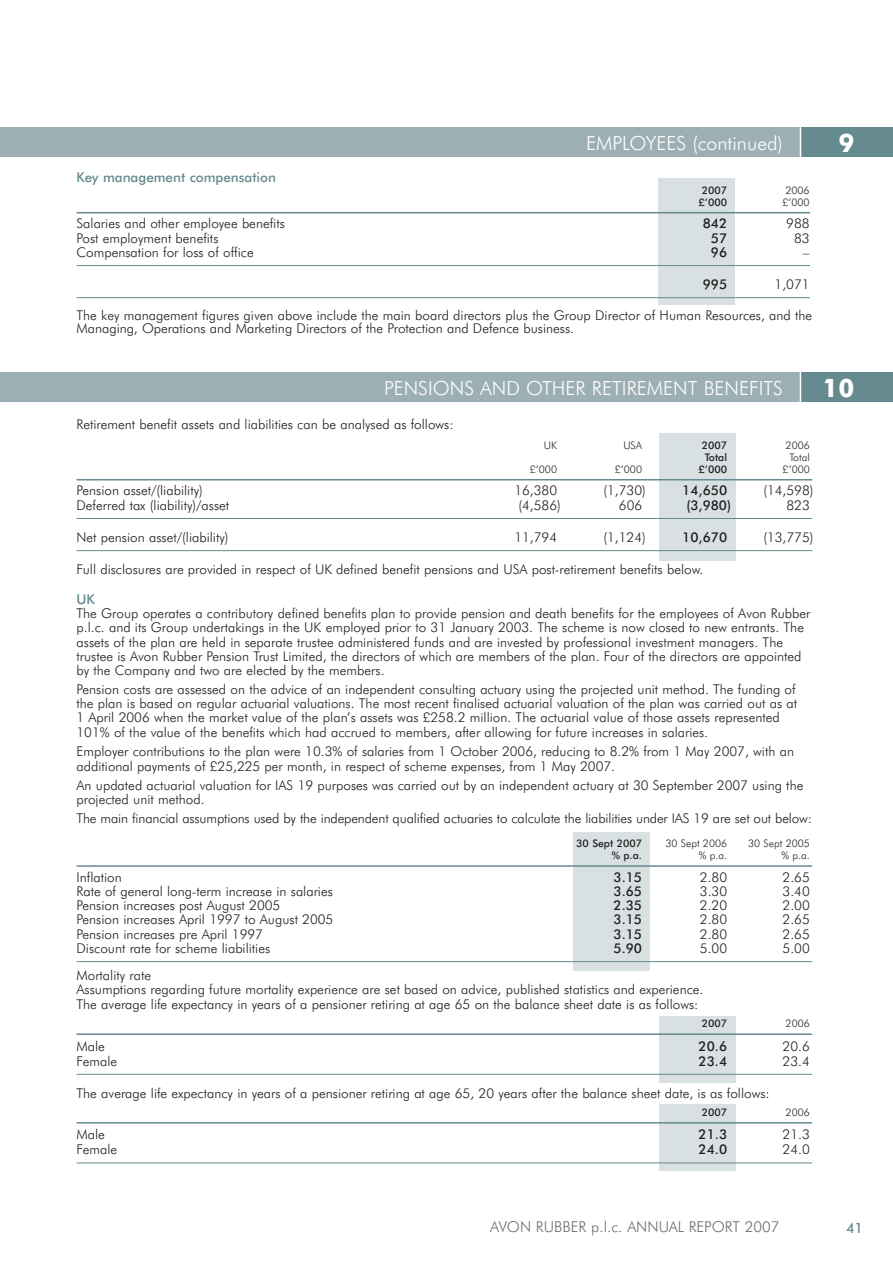
<style>
.page{position:relative;width:893px;height:1263px;background:#fff}
.page>*{position:absolute;margin:0;border:0;box-sizing:border-box;transform-origin:0 0}
.t1{font:700 25.5px "Futura BT";color:#fff}
.t2{font:300 19.5px "Futura BT";color:#fff}
.t3{font:300 15px "Futura BT";color:#6c6d70}
.t4{font:500 14.25px "Futura BT";color:#658a90}
.t5{font:300 13.5px/14.2px "Futura BT";color:#231f20}
.t6{font:500 13.5px "Futura BT";color:#231f20}
.t7{font:500 13.5px "Futura BT";color:#658a90}
.t8{font:300 10.5px "Futura BT";color:#231f20}
.t9{font:500 10.5px "Futura BT";color:#231f20}
</style>
<div class="page">
<div style="left:573px;top:832px;width:76px;height:139px;background:#d9e0e2"></div>
<div style="left:659px;top:433px;width:77px;height:127px;background:#d9e0e2"></div>
<div style="left:659px;top:1016px;width:77px;height:67px;background:#d9e0e2"></div>
<div style="left:659px;top:1104px;width:77px;height:67px;background:#d9e0e2"></div>
<hr style="left:77px;top:479px;width:735px;height:1px;background:#658a90">
<hr style="left:77px;top:518px;width:735px;height:1px;background:#658a90">
<hr style="left:77px;top:550px;width:735px;height:1px;background:#658a90">
<hr style="left:77px;top:865px;width:735px;height:2px;background:#658a90">
<hr style="left:77px;top:961px;width:735px;height:1px;background:#658a90">
<hr style="left:77px;top:1033px;width:735px;height:2px;background:#658a90">
<hr style="left:77px;top:1074px;width:735px;height:1px;background:#658a90">
<hr style="left:77px;top:1122px;width:735px;height:1px;background:#658a90">
<hr style="left:77px;top:1163px;width:735px;height:1px;background:#658a90">
<div style="left:658px;top:178px;width:76px;height:127px;background:#d9e0e2"></div>
<hr style="left:77px;top:212px;width:733px;height:1px;background:#658a90">
<hr style="left:77px;top:265px;width:733px;height:1px;background:#658a90">
<hr style="left:77px;top:297px;width:733px;height:1px;background:#658a90">
<div style="left:0;top:127px;width:892px;height:30px;background:#9cafb4"></div>
<div style="left:801px;top:127px;width:92px;height:30px;background:#658a90"></div>
<hr style="left:800px;top:126px;width:1px;height:35px;background:#fff">
<div style="left:0;top:372px;width:892px;height:30px;background:#9cafb4"></div>
<div style="left:801px;top:372px;width:92px;height:30px;background:#658a90"></div>
<hr style="left:800px;top:371px;width:1px;height:34px;background:#fff">
<p class="t7" style="left:77px;top:171px;width:201px">Key management compensation</p>
<h2 class="t2" style="left:586px;top:135px;width:198px">EMPLOYEES (continued)</h2>
<h1 class="t1" style="left:838px;top:132px;width:17px">9</h1>
<p class="t9" style="left:702px;top:186px;width:27px">2007</p>
<p class="t8" style="left:785px;top:186px;width:26px">2006</p>
<p class="t9" style="left:699px;top:198px;width:30px">£’000</p>
<p class="t8" style="left:782px;top:198px;width:29px">£’000</p>
<p class="t5" style="left:77px;top:218px;width:210px">Salaries and other employee benefits</p>
<p class="t6" style="left:703px;top:218px;width:26px">842</p>
<p class="t5" style="left:786px;top:218px;width:25px">988</p>
<p class="t5" style="left:77px;top:232px;width:143px">Post employment benefits</p>
<p class="t6" style="left:711px;top:232px;width:18px">57</p>
<p class="t5" style="left:794px;top:232px;width:17px">83</p>
<p class="t5" style="left:77px;top:246px;width:179px">Compensation for loss of office</p>
<p class="t6" style="left:711px;top:247px;width:18px">96</p>
<p class="t5" style="left:803px;top:246px;width:8px">–</p>
<p class="t6" style="left:703px;top:279px;width:26px">995</p>
<p class="t5" style="left:775px;top:278px;width:36px">1,071</p>
<p class="t5" style="left:77px;top:309px;width:737px;line-height:13.5px">The key management figures given above include the main board directors plus the Group Director of Human Resources, and the<br>Managing, Operations and Marketing Directors of the Protection and Defence business.</p>
<h2 class="t2" style="left:384px;top:380px;width:400px">PENSIONS AND OTHER RETIREMENT BENEFITS</h2>
<h1 class="t1" style="left:822px;top:377px;width:33px">10</h1>
<p class="t5" style="left:77px;top:418px;width:379px">Retirement benefit assets and liabilities can be analysed as follows:</p>
<p class="t8" style="left:544px;top:441px;width:15px">UK</p>
<p class="t8" style="left:623px;top:441px;width:20px">USA</p>
<p class="t9" style="left:702px;top:441px;width:27px">2007</p>
<p class="t8" style="left:786px;top:441px;width:26px">2006</p>
<p class="t9" style="left:705px;top:453px;width:24px">Total</p>
<p class="t8" style="left:789px;top:453px;width:22px">Total</p>
<p class="t8" style="left:530px;top:465px;width:29px">£’000</p>
<p class="t8" style="left:615px;top:465px;width:29px">£’000</p>
<p class="t9" style="left:699px;top:465px;width:30px">£’000</p>
<p class="t8" style="left:783px;top:465px;width:29px">£’000</p>
<p class="t5" style="left:77px;top:485px;width:128px">Pension asset/(liability)</p>
<p class="t5" style="left:514px;top:485px;width:44px">16,380</p>
<p class="t5" style="left:603px;top:485px;width:44px">(1,730)</p>
<p class="t6" style="left:682px;top:485px;width:46px">14,650</p>
<p class="t5" style="left:763px;top:485px;width:52px">(14,598)</p>
<p class="t5" style="left:77px;top:499px;width:154px">Deferred tax (liability)/asset</p>
<p class="t5" style="left:518px;top:499px;width:44px">(4,586)</p>
<p class="t5" style="left:619px;top:499px;width:25px">606</p>
<p class="t6" style="left:686px;top:499px;width:46px">(3,980)</p>
<p class="t5" style="left:786px;top:499px;width:25px">823</p>
<p class="t5" style="left:77px;top:531px;width:153px">Net pension asset/(liability)</p>
<p class="t5" style="left:514px;top:531px;width:44px">11,794</p>
<p class="t5" style="left:603px;top:531px;width:44px">(1,124)</p>
<p class="t6" style="left:682px;top:531px;width:46px">10,670</p>
<p class="t5" style="left:763px;top:531px;width:52px">(13,775)</p>
<p class="t5" style="left:77px;top:563px;width:628px">Full disclosures are provided in respect of UK defined benefit pensions and USA post-retirement benefits below.</p>
<p class="t7" style="left:77px;top:594px;width:20px">UK</p>
<p class="t5" style="left:77px;top:607px;width:735px">The Group operates a contributory defined benefits plan to provide pension and death benefits for the employees of Avon Rubber p.l.c. and its Group undertakings in the UK employed prior to 31 January 2003. The scheme is now closed to new entrants. The assets of the plan are held in separate trustee administered funds and are invested by professional investment managers. The trustee is Avon Rubber Pension Trust Limited, the directors of which are members of the plan. Four of the directors are appointed by the Company and two are elected by the members.</p>
<p class="t5" style="left:77px;top:683px;width:722px">Pension costs are assessed on the advice of an independent consulting actuary using the projected unit method. The funding of the plan is based on regular actuarial valuations. The most recent finalised actuarial valuation of the plan was carried out as at 1 April 2006 when the market value of the plan’s assets was £258.2 million. The actuarial value of those assets represented 101% of the value of the benefits which had accrued to members, after allowing for future increases in salaries.</p>
<p class="t5" style="left:77px;top:745px;width:719px;line-height:15px">Employer contributions to the plan were 10.3% of salaries from 1 October 2006, reducing to 8.2% from 1 May 2007, with an additional payments of £25,225 per month, in respect of scheme expenses, from 1 May 2007.</p>
<p class="t5" style="left:77px;top:779px;width:728px">An updated actuarial valuation for IAS 19 purposes was carried out by an independent actuary at 30 September 2007 using the projected unit method.</p>
<p class="t5" style="left:77px;top:812px;width:737px">The main financial assumptions used by the independent qualified actuaries to calculate the liabilities under IAS 19 are set out below:</p>
<p class="t9" style="left:576px;top:839px;width:67px">30 Sept 2007</p>
<p class="t8" style="left:665px;top:839px;width:63px">30 Sept 2006</p>
<p class="t8" style="left:748px;top:839px;width:63px">30 Sept 2005</p>
<p class="t9" style="left:612px;top:851px;width:32px">% p.a.</p>
<p class="t8" style="left:699px;top:851px;width:30px">% p.a.</p>
<p class="t8" style="left:781px;top:851px;width:30px">% p.a.</p>
<p class="t5" style="left:77px;top:871px;width:47px">Inflation</p>
<p class="t6" style="left:614px;top:871px;width:30px">3.15</p>
<p class="t5" style="left:700px;top:871px;width:29px">2.80</p>
<p class="t5" style="left:783px;top:871px;width:29px">2.65</p>
<p class="t5" style="left:77px;top:885px;width:258px">Rate of general long-term increase in salaries</p>
<p class="t6" style="left:614px;top:886px;width:30px">3.65</p>
<p class="t5" style="left:700px;top:885px;width:29px">3.30</p>
<p class="t5" style="left:783px;top:885px;width:29px">3.40</p>
<p class="t5" style="left:77px;top:899px;width:205px">Pension increases post August 2005</p>
<p class="t6" style="left:614px;top:900px;width:30px">2.35</p>
<p class="t5" style="left:700px;top:899px;width:29px">2.20</p>
<p class="t5" style="left:783px;top:899px;width:29px">2.00</p>
<p class="t5" style="left:77px;top:914px;width:258px">Pension increases April 1997 to August 2005</p>
<p class="t6" style="left:614px;top:914px;width:30px">3.15</p>
<p class="t5" style="left:700px;top:914px;width:29px">2.80</p>
<p class="t5" style="left:783px;top:914px;width:29px">2.65</p>
<p class="t5" style="left:77px;top:928px;width:188px">Pension increases pre April 1997</p>
<p class="t6" style="left:614px;top:928px;width:30px">3.15</p>
<p class="t5" style="left:700px;top:928px;width:29px">2.80</p>
<p class="t5" style="left:783px;top:928px;width:29px">2.65</p>
<p class="t5" style="left:77px;top:942px;width:195px">Discount rate for scheme liabilities</p>
<p class="t6" style="left:614px;top:943px;width:30px">5.90</p>
<p class="t5" style="left:700px;top:942px;width:29px">5.00</p>
<p class="t5" style="left:783px;top:942px;width:29px">5.00</p>
<p class="t5" style="left:77px;top:969px;width:628px">Mortality rate<br>Assumptions regarding future mortality experience are set based on advice, published statistics and experience.<br>The average life expectancy in years of a pensioner retiring at age 65 on the balance sheet date is as follows:</p>
<p class="t9" style="left:702px;top:1019px;width:27px">2007</p>
<p class="t8" style="left:786px;top:1019px;width:26px">2006</p>
<p class="t5" style="left:77px;top:1040px;width:30px">Male</p>
<p class="t6" style="left:699px;top:1040px;width:30px">20.6</p>
<p class="t5" style="left:783px;top:1040px;width:29px">20.6</p>
<p class="t5" style="left:77px;top:1055px;width:42px">Female</p>
<p class="t6" style="left:699px;top:1055px;width:30px">23.4</p>
<p class="t5" style="left:783px;top:1055px;width:29px">23.4</p>
<p class="t5" style="left:77px;top:1087px;width:695px">The average life expectancy in years of a pensioner retiring at age 65, 20 years after the balance sheet date, is as follows:</p>
<p class="t9" style="left:702px;top:1108px;width:27px">2007</p>
<p class="t8" style="left:786px;top:1108px;width:26px">2006</p>
<p class="t5" style="left:77px;top:1128px;width:30px">Male</p>
<p class="t6" style="left:699px;top:1129px;width:30px">21.3</p>
<p class="t5" style="left:783px;top:1128px;width:29px">21.3</p>
<p class="t5" style="left:77px;top:1143px;width:42px">Female</p>
<p class="t6" style="left:699px;top:1144px;width:30px">24.0</p>
<p class="t5" style="left:783px;top:1143px;width:29px">24.0</p>
<p class="t3" style="left:490px;top:1221px;width:291px">AVON RUBBER p.l.c. ANNUAL REPORT 2007</p>
<p class="t4" style="left:846px;top:1222px;width:18px">41</p>
</div>
